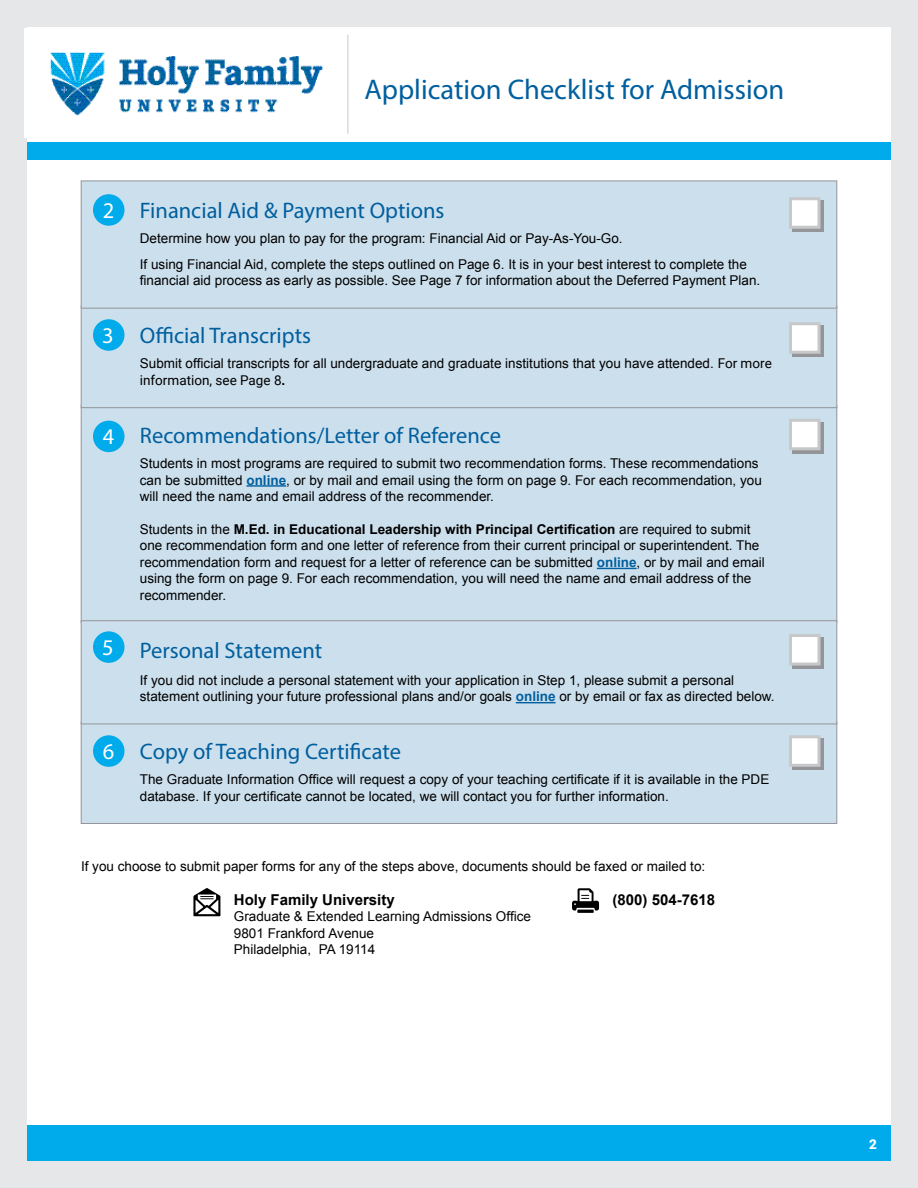
<style>
.page{position:relative;width:918px;height:1188px;background:#fff}
.page>*{position:absolute;margin:0;border:0;box-sizing:border-box;transform-origin:0 0}
.t1{font:28.5px "Myriad Pro";color:#005f9f}
.t2{font:22.5px "Myriad Pro";color:#005f9f}
.t3{font:22.5px "Myriad Pro";color:#fff}
.t4{font:700 15px "Arial";color:#000}
.t5{font:13.5px/16.5px "Arial";color:#000}
.t6{font:13.5px "Roboto";color:#000}
.t7{font:900 13.5px "Roboto";color:#fff}
.s1{font-family:"Roboto"}
.s2{font-family:"Arial";font-weight:700}
.s3{font-weight:700;color:#005f9f}
.s4{font-weight:700}
</style>
<div class="page">
<div style="left:27px;top:142px;width:864px;height:18px;background:#00abeb"></div>
<div style="left:27px;top:1125px;width:864px;height:36px;background:#00abeb"></div>
<hr style="left:348px;top:35px;width:1px;height:99px;background:#c7c8ca">
<div style="left:0;top:0;width:918px;height:1188px;border:27px solid #e6e7e8"></div>
<img style="left:25px;top:29px;width:298px;height:109px">
<div style="left:81px;top:722px;width:756px;height:101px;background:#ccdfec"></div>
<div style="left:81px;top:722px;width:756px;height:102px;border:1px solid #939598"></div>
<svg style="left:792px;top:738px;width:32px;height:32px"></svg>
<div style="left:789px;top:735px;width:31px;height:32px;background:#fff;border:3px solid #c7c8ca"></div>
<div style="left:81px;top:405px;width:756px;height:218px;background:#ccdfec"></div>
<hr style="left:246px;top:485px;width:40px;height:2px;background:#005f9f">
<hr style="left:597px;top:568px;width:40px;height:1px;background:#005f9f">
<div style="left:792px;top:422px;width:32px;height:31px;background:linear-gradient(to right,#a2a3a6,#a0a1a4)"></div>
<div style="left:789px;top:419px;width:31px;height:31px;background:#fff;border:3px solid #c7c8ca"></div>
<div style="left:81px;top:621px;width:756px;height:103px;background:#ccdfec"></div>
<hr style="left:516px;top:702px;width:40px;height:1px;background:#005f9f">
<div style="left:81px;top:621px;width:756px;height:103px;border:1px solid #939598"></div>
<svg style="left:792px;top:637px;width:32px;height:32px"></svg>
<div style="left:789px;top:634px;width:31px;height:32px;background:#fff;border:3px solid #c7c8ca"></div>
<svg style="left:193px;top:888px;width:27px;height:28px"></svg>
<svg style="left:572px;top:888px;width:27px;height:25px"></svg>
<div style="left:81px;top:306px;width:756px;height:102px;background:#ccdfec"></div>
<div style="left:81px;top:306px;width:756px;height:102px;border:1px solid #939598"></div>
<div style="left:93px;top:319px;width:31px;height:32px;background:#00abeb;border-radius:50%"></div>
<svg style="left:792px;top:325px;width:32px;height:32px"></svg>
<div style="left:789px;top:322px;width:31px;height:32px;background:#fff;border:3px solid #c7c8ca"></div>
<div style="left:81px;top:181px;width:756px;height:127px;background:#ccdfec"></div>
<div style="left:81px;top:181px;width:756px;height:127px;border:1px solid #939598"></div>
<div style="left:93px;top:194px;width:31px;height:32px;background:#00abeb;border-radius:50%"></div>
<svg style="left:792px;top:200px;width:32px;height:32px"></svg>
<div style="left:789px;top:197px;width:31px;height:32px;background:#fff;border:3px solid #c7c8ca"></div>
<div style="left:93px;top:421px;width:31px;height:31px;background:#00abeb;border-radius:50%"></div>
<div style="left:93px;top:631px;width:31px;height:32px;background:#00abeb;border-radius:50%"></div>
<div style="left:93px;top:735px;width:31px;height:32px;background:#00abeb;border-radius:50%"></div>
<h1 class="t1" style="left:364px;top:71px;width:421px">Application Checklist for Admission</h1>
<h2 class="t3" style="left:103px;top:196px;width:13px">2</h2>
<h2 class="t2" style="left:140px;top:197px;width:306px">Financial Aid &amp; Payment Options</h2>
<p class="t5" style="left:140px;top:226px;width:609px;line-height:25.5px">Determine how you plan to pay for the program: Financial Aid or Pay-As-You-Go.<br>If using Financial Aid, complete the steps outlined on Page 6. It is in your best interest to complete the</p>
<p class="t5" style="left:140px;top:273px;width:622px">financial aid process as early as possible. See Page 7 for information about the Deferred Payment Plan.</p>
<h2 class="t3" style="left:102px;top:322px;width:13px">3</h2>
<h2 class="t2" style="left:140px;top:322px;width:173px">Official Transcripts</h2>
<p class="t5" style="left:140px;top:356px;width:634px">Submit official transcripts for all undergraduate and graduate institutions that you have attended. <span class="s1">For more</span></p>
<p class="t6" style="left:140px;top:371px;width:147px">information, see Page 8<span class="s2">.</span></p>
<h2 class="t3" style="left:103px;top:423px;width:13px">4</h2>
<h2 class="t2" style="left:140px;top:421px;width:363px">Recommendations/Letter of Reference</h2>
<p class="t5" style="left:140px;top:455px;width:624px">Students in most programs are required to submit two recommendation forms. These recommendations can be submitted <span class="s3">online</span>, or by mail and email using the form on page 9. For each recommendation, you will need the name and email address of the recommender.</p>
<p class="t5" style="left:140px;top:521px;width:627px">Students in the <span class="s4">M.Ed. in Educational Leadership with Principal Certification</span> are required to submit one recommendation form and one letter of reference from their current principal or superintendent. The recommendation form and request for a letter of reference can be submitted <span class="s3">online</span>, or by mail and email using the form on page 9. For each recommendation, you will need the name and email address of the recommender.</p>
<h2 class="t3" style="left:102px;top:634px;width:13px">5</h2>
<h2 class="t2" style="left:140px;top:636px;width:184px">Personal Statement</h2>
<p class="t5" style="left:140px;top:672px;width:636px">If you did not include a personal statement with your application in Step 1, please submit a personal statement outlining your future professional plans and/or goals <span class="s3">online</span> or by email or fax as directed below.</p>
<h2 class="t3" style="left:103px;top:738px;width:13px">6</h2>
<h2 class="t2" style="left:140px;top:737px;width:263px">Copy of Teaching Certificate</h2>
<p class="t5" style="left:140px;top:771px;width:631px">The Graduate Information Office will request a copy of your teaching certificate if it is available in the PDE database. If your certificate cannot be located, we will contact you for further information.</p>
<p class="t5" style="left:81px;top:858px;width:626px">If you choose to submit paper forms for any of the steps above, documents should be faxed or mailed to:</p>
<p class="t4" style="left:234px;top:889px;width:162px">Holy Family University</p>
<p class="t5" style="left:234px;top:908px;width:299px">Graduate &amp; Extended Learning Admissions Office<br>9801 Frankford Avenue<br>Philadelphia, PA 19114</p>
<p class="t4" style="left:613px;top:889px;width:104px">(800) 504-7618</p>
<p class="t7" style="left:869px;top:1134px;width:9px">2</p>
</div>
